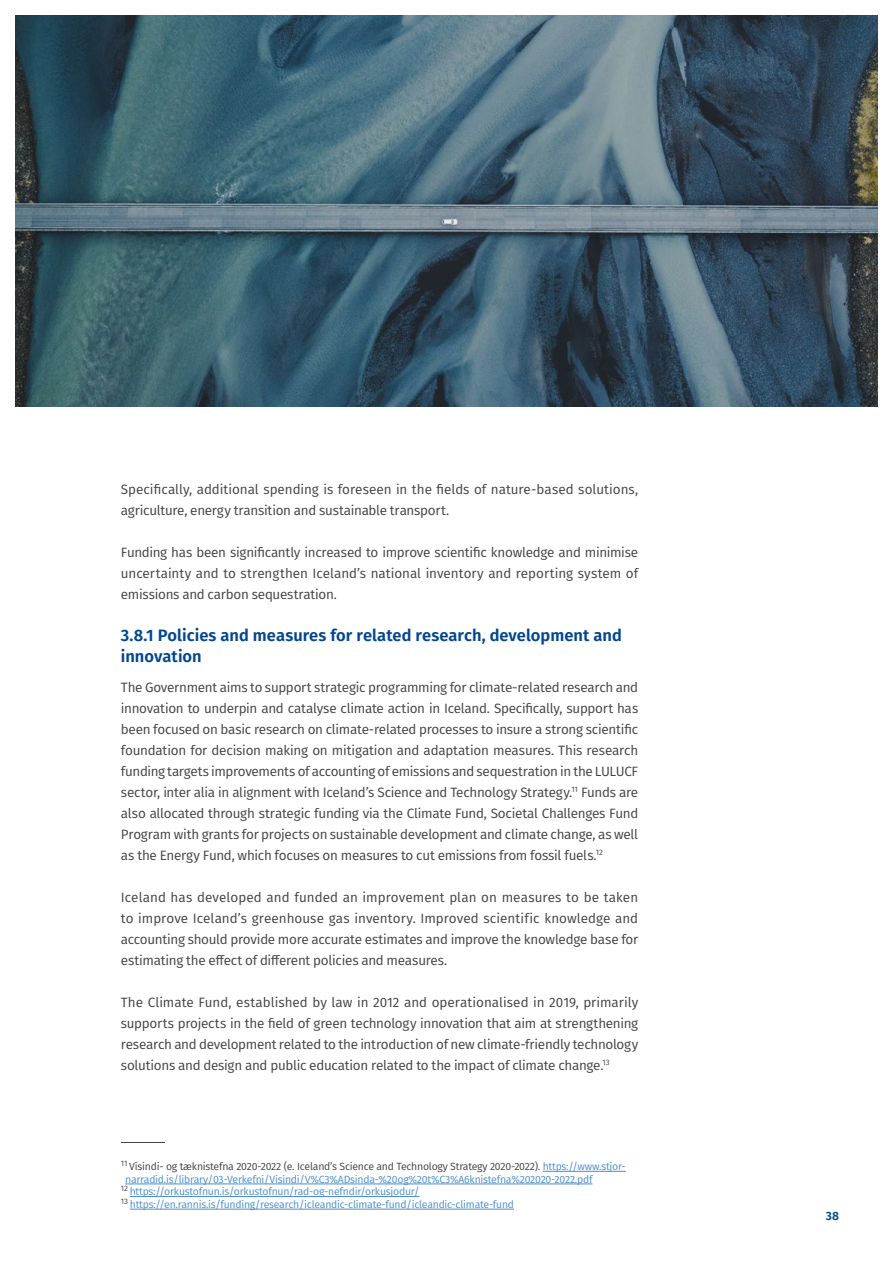
<style>
.page{position:relative;width:893px;height:1263px;background:#fff}
.page>*{position:absolute;margin:0;border:0;box-sizing:border-box;transform-origin:0 0}
.t1{font:600 16.5px/21px "Fira GO";color:#00468e}
.t2{font:13.5px/21px "Fira GO";letter-spacing:-.015em;color:#414042;text-align:justify}
.t3{font:600 12px "Fira GO";color:#00468e}
.t4{font:10.5px "Fira GO";letter-spacing:-.02em;color:#4a8ecc}
.t5{font:10.5px "Fira GO";letter-spacing:-.02em;color:#414042}
.s1{color:#4a8ecc}
</style>
<div class="page">
<hr style="left:543px;top:1171px;width:83px;height:1px;background:#4a8ecc">
<hr style="left:125px;top:1184px;width:467px;height:1px;background:#4a8ecc">
<hr style="left:130px;top:1196px;width:289px;height:1px;background:#4a8ecc">
<hr style="left:130px;top:1209px;width:384px;height:1px;background:#4a8ecc">
<hr style="left:121px;top:1142px;width:44px;height:1px;background:#414042">
<img style="left:15px;top:15px;width:863px;height:391px">
<p class="t2" style="left:121px;top:479px;width:519px">Specifically, additional spending is foreseen in the fields of nature-based solutions, agriculture, energy transition and sustainable transport.</p>
<p class="t2" style="left:121px;top:542px;width:519px">Funding has been significantly increased to improve scientific knowledge and minimise uncertainty and to strengthen Iceland’s national inventory and reporting system of emissions and carbon sequestration.</p>
<p class="t1" style="left:121px;top:625px;width:502px">3.8.1 Policies and measures for related research, development and innovation</p>
<p class="t2" style="left:121px;top:677px;width:519px">The Government aims to support strategic programming for climate-related research and innovation to underpin and catalyse climate action in Iceland. Specifically, support has been focused on basic research on climate-related processes to insure a strong scientific foundation for decision making on mitigation and adaptation measures. This research funding targets improvements of accounting of emissions and sequestration in the LULUCF sector, inter alia in alignment with Iceland’s Science and Technology Strategy.<sup>11</sup> Funds are also allocated through strategic funding via the Climate Fund, Societal Challenges Fund Program with grants for projects on sustainable development and climate change, as well as the Energy Fund, which focuses on measures to cut emissions from fossil fuels.<sup>12</sup></p>
<p class="t2" style="left:121px;top:887px;width:519px">Iceland has developed and funded an improvement plan on measures to be taken to improve Iceland’s greenhouse gas inventory. Improved scientific knowledge and accounting should provide more accurate estimates and improve the knowledge base for estimating the effect of different policies and measures.</p>
<p class="t2" style="left:121px;top:992px;width:519px">The Climate Fund, established by law in 2012 and operationalised in 2019, primarily supports projects in the field of green technology innovation that aim at strengthening research and development related to the introduction of new climate-friendly technology solutions and design and public education related to the impact of climate change.<sup>13</sup></p>
<p class="t5" style="left:121px;top:1160px;width:506px"><sup>11</sup> Vísindi- og tæknistefna 2020-2022 (e. Iceland’s Science and Technology Strategy 2020-2022). <span class="s1">https://www.stjor-</span></p>
<p class="t4" style="left:125px;top:1173px;width:469px">narradid.is/library/03-Verkefni/Visindi/V%C3%ADsinda-%20og%20t%C3%A6knistefna%202020-2022.pdf</p>
<p class="t4" style="left:121px;top:1186px;width:300px"><sup>12</sup> https://orkustofnun.is/orkustofnun/rad-og-nefndir/orkusjodur/</p>
<p class="t4" style="left:121px;top:1198px;width:395px"><sup>13</sup> https://en.rannis.is/funding/research/icleandic-climate-fund/icleandic-climate-fund</p>
<p class="t3" style="left:826px;top:1209px;width:15px">38</p>
</div>
